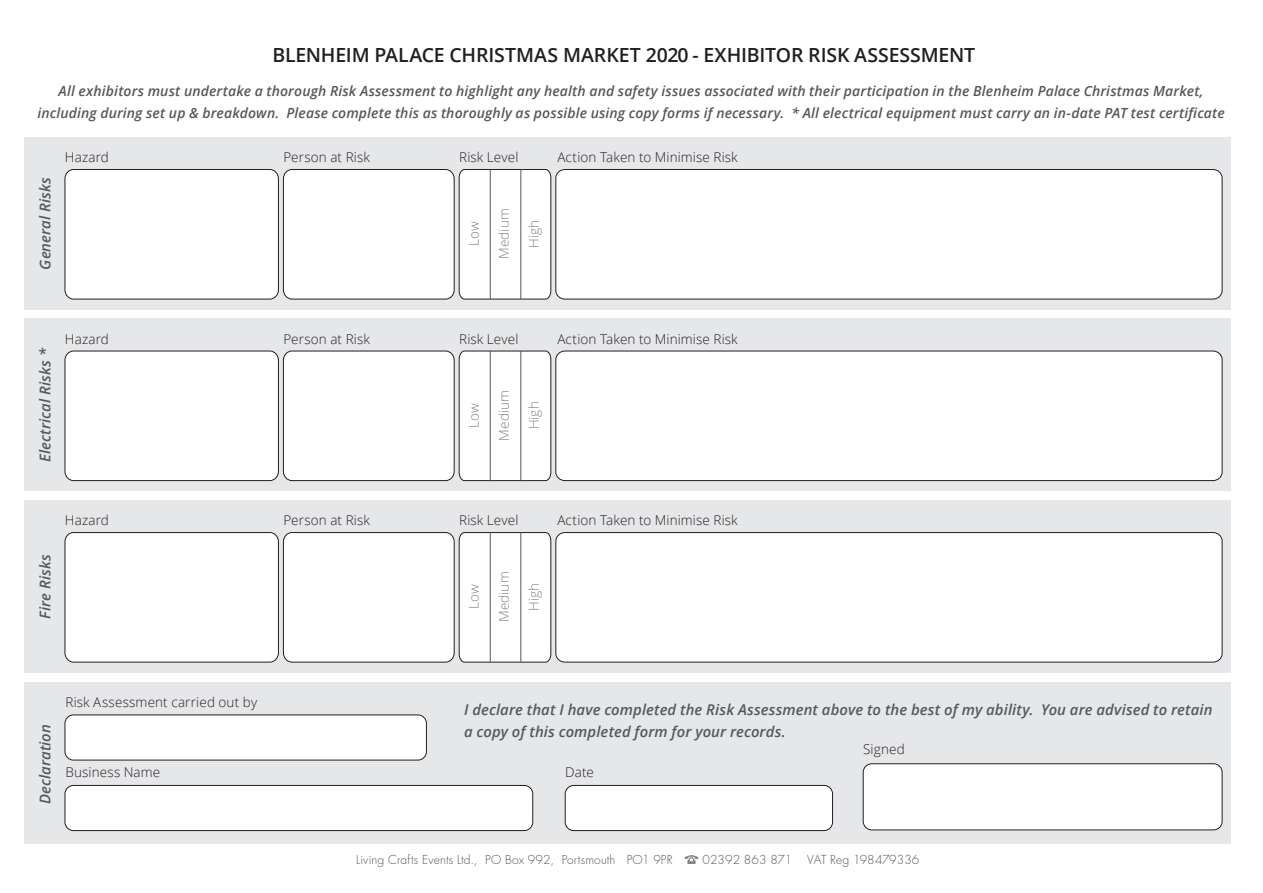
<style>
.page{position:relative;width:1263px;height:893px;background:#fff}
.page>*{position:absolute;margin:0;border:0;box-sizing:border-box;transform-origin:0 0}
.t1{font:600 19.5px "Open Sans";letter-spacing:-.01em;color:#231f20}
.t2{font:italic 600 14.85px/22.5px "Open Sans";letter-spacing:.005em;color:#57585a}
.t3{font:italic 600 13.95px/22.5px "Open Sans";letter-spacing:.01em;color:#57585a;text-align:center}
.t4{font:300 13.5px "Open Sans";letter-spacing:.01em;color:#231f20}
.t5{font:300 13.5px "Open Sans";letter-spacing:.01em;color:#808285}
.t6{font:300 12px "Futura Std";letter-spacing:.01em;color:#57585a}
</style>
<div class="page">
<div style="left:25px;top:682px;width:1206px;height:162px;background:#e6e7e9"></div>
<svg style="left:685px;top:855px;width:13px;height:9px"></svg>
<div style="left:25px;top:137px;width:1206px;height:173px;background:#e6e7e9"></div>
<div style="left:65px;top:169px;width:213px;height:130px;background:#fff;border-radius:9px"></div>
<div style="left:65px;top:169px;width:214px;height:130px;border:1px solid #231f20;border-radius:9px"></div>
<div style="left:283px;top:169px;width:171px;height:130px;background:#fff;border-radius:9px"></div>
<div style="left:283px;top:169px;width:171px;height:130px;border:1px solid #231f20;border-radius:9px"></div>
<div style="left:25px;top:319px;width:1206px;height:172px;background:#e6e7e9"></div>
<div style="left:65px;top:351px;width:213px;height:130px;background:#fff;border-radius:9px"></div>
<div style="left:65px;top:351px;width:214px;height:130px;border:1px solid #231f20;border-radius:9px"></div>
<div style="left:25px;top:500px;width:1206px;height:173px;background:#e6e7e9"></div>
<div style="left:65px;top:532px;width:213px;height:130px;background:#fff;border-radius:9px"></div>
<div style="left:65px;top:532px;width:214px;height:130px;border:1px solid #231f20;border-radius:9px"></div>
<div style="left:565px;top:785px;width:267px;height:46px;background:#fff;border-radius:9px"></div>
<div style="left:565px;top:785px;width:268px;height:46px;border:1px solid #231f20;border-radius:9px"></div>
<div style="left:863px;top:764px;width:359px;height:66px;background:#fff;border-radius:9px"></div>
<div style="left:863px;top:764px;width:359px;height:66px;border:1px solid #231f20;border-radius:9px"></div>
<div style="left:283px;top:351px;width:171px;height:130px;background:#fff;border-radius:9px"></div>
<div style="left:283px;top:351px;width:171px;height:130px;border:1px solid #231f20;border-radius:9px"></div>
<div style="left:283px;top:532px;width:171px;height:130px;background:#fff;border-radius:9px"></div>
<div style="left:283px;top:532px;width:171px;height:130px;border:1px solid #231f20;border-radius:9px"></div>
<div style="left:556px;top:169px;width:666px;height:130px;background:#fff;border-radius:9px"></div>
<div style="left:556px;top:169px;width:666px;height:130px;border:1px solid #231f20;border-radius:9px"></div>
<svg style="left:459px;top:169px;width:92px;height:130px;background:#f5f5f5"></svg>
<hr style="left:490px;top:169px;width:1px;height:130px;background:#57585a">
<hr style="left:521px;top:169px;width:1px;height:130px;background:#57585a">
<div style="left:556px;top:351px;width:666px;height:130px;background:#fff;border-radius:9px"></div>
<div style="left:556px;top:351px;width:666px;height:130px;border:1px solid #231f20;border-radius:9px"></div>
<svg style="left:459px;top:351px;width:92px;height:130px;background:#f5f5f5"></svg>
<hr style="left:490px;top:351px;width:1px;height:130px;background:#57585a">
<hr style="left:521px;top:351px;width:1px;height:130px;background:#57585a">
<div style="left:556px;top:533px;width:666px;height:129px;background:#fff;border-radius:9px"></div>
<div style="left:556px;top:532px;width:666px;height:130px;border:1px solid #231f20;border-radius:9px"></div>
<svg style="left:459px;top:532px;width:92px;height:130px;background:#f5f5f5"></svg>
<hr style="left:490px;top:533px;width:1px;height:129px;background:#57585a">
<hr style="left:521px;top:533px;width:1px;height:129px;background:#57585a">
<div style="left:65px;top:715px;width:361px;height:45px;background:#fff;border-radius:9px"></div>
<div style="left:65px;top:715px;width:361px;height:45px;border:1px solid #231f20;border-radius:9px"></div>
<div style="left:65px;top:785px;width:468px;height:46px;background:#fff;border-radius:9px"></div>
<div style="left:65px;top:785px;width:468px;height:46px;border:1px solid #231f20;border-radius:9px"></div>
<h1 class="t1" style="left:272px;top:42px;width:704px">BLENHEIM PALACE CHRISTMAS MARKET 2020 - EXHIBITOR RISK ASSESSMENT</h1>
<p class="t3" style="left:37px;top:79px;width:1189px">All exhibitors must undertake a thorough Risk Assessment to highlight any health and safety issues associated with their participation in the Blenheim Palace Christmas Market, including during set up &amp; breakdown. Please complete this as thoroughly as possible using copy forms if necessary. * All electrical equipment must carry an in-date PAT test certificate</p>
<p class="t2" style="left:34px;top:270px;width:94px;rotate:-90deg">General Risks</p>
<p class="t4" style="left:65px;top:148px;width:46px">Hazard</p>
<p class="t4" style="left:283px;top:148px;width:88px">Person at Risk</p>
<p class="t2" style="left:34px;top:462px;width:115px;rotate:-90deg">Electrical Risks *</p>
<p class="t4" style="left:65px;top:330px;width:46px">Hazard</p>
<p class="t2" style="left:34px;top:619px;width:66px;rotate:-90deg">Fire Risks</p>
<p class="t4" style="left:65px;top:511px;width:46px">Hazard</p>
<p class="t4" style="left:283px;top:330px;width:88px">Person at Risk</p>
<p class="t4" style="left:283px;top:511px;width:88px">Person at Risk</p>
<p class="t4" style="left:459px;top:148px;width:61px">Risk Level</p>
<p class="t4" style="left:557px;top:148px;width:182px">Action Taken to Minimise Risk</p>
<p class="t5" style="left:465px;top:246px;width:26px;rotate:-90deg">Low</p>
<p class="t5" style="left:495px;top:259px;width:52px;rotate:-90deg">Medium</p>
<p class="t5" style="left:525px;top:248px;width:30px;rotate:-90deg">High</p>
<p class="t4" style="left:459px;top:330px;width:61px">Risk Level</p>
<p class="t4" style="left:557px;top:330px;width:182px">Action Taken to Minimise Risk</p>
<p class="t5" style="left:465px;top:428px;width:26px;rotate:-90deg">Low</p>
<p class="t5" style="left:495px;top:441px;width:52px;rotate:-90deg">Medium</p>
<p class="t5" style="left:525px;top:429px;width:30px;rotate:-90deg">High</p>
<p class="t4" style="left:459px;top:511px;width:61px">Risk Level</p>
<p class="t4" style="left:557px;top:511px;width:182px">Action Taken to Minimise Risk</p>
<p class="t5" style="left:465px;top:609px;width:26px;rotate:-90deg">Low</p>
<p class="t5" style="left:495px;top:622px;width:52px;rotate:-90deg">Medium</p>
<p class="t5" style="left:525px;top:611px;width:30px;rotate:-90deg">High</p>
<p class="t2" style="left:34px;top:804px;width:82px;rotate:-90deg">Declaration</p>
<p class="t4" style="left:65px;top:693px;width:193px">Risk Assessment carried out by</p>
<p class="t4" style="left:65px;top:763px;width:96px">Business Name</p>
<p class="t2" style="left:464px;top:698px;width:750px">I declare that I have completed the Risk Assessment above to the best of my ability. You are advised to retain a copy of this completed form for your records.</p>
<p class="t4" style="left:565px;top:763px;width:30px">Date</p>
<p class="t4" style="left:863px;top:740px;width:43px">Signed</p>
<p class="t6" style="left:356px;top:852px;width:318px">Living Crafts Events Ltd., PO Box 992, Portsmouth PO1 9PR</p>
<p class="t6" style="left:702px;top:852px;width:218px">02392 863 871 VAT Reg 198479336</p>
</div>
